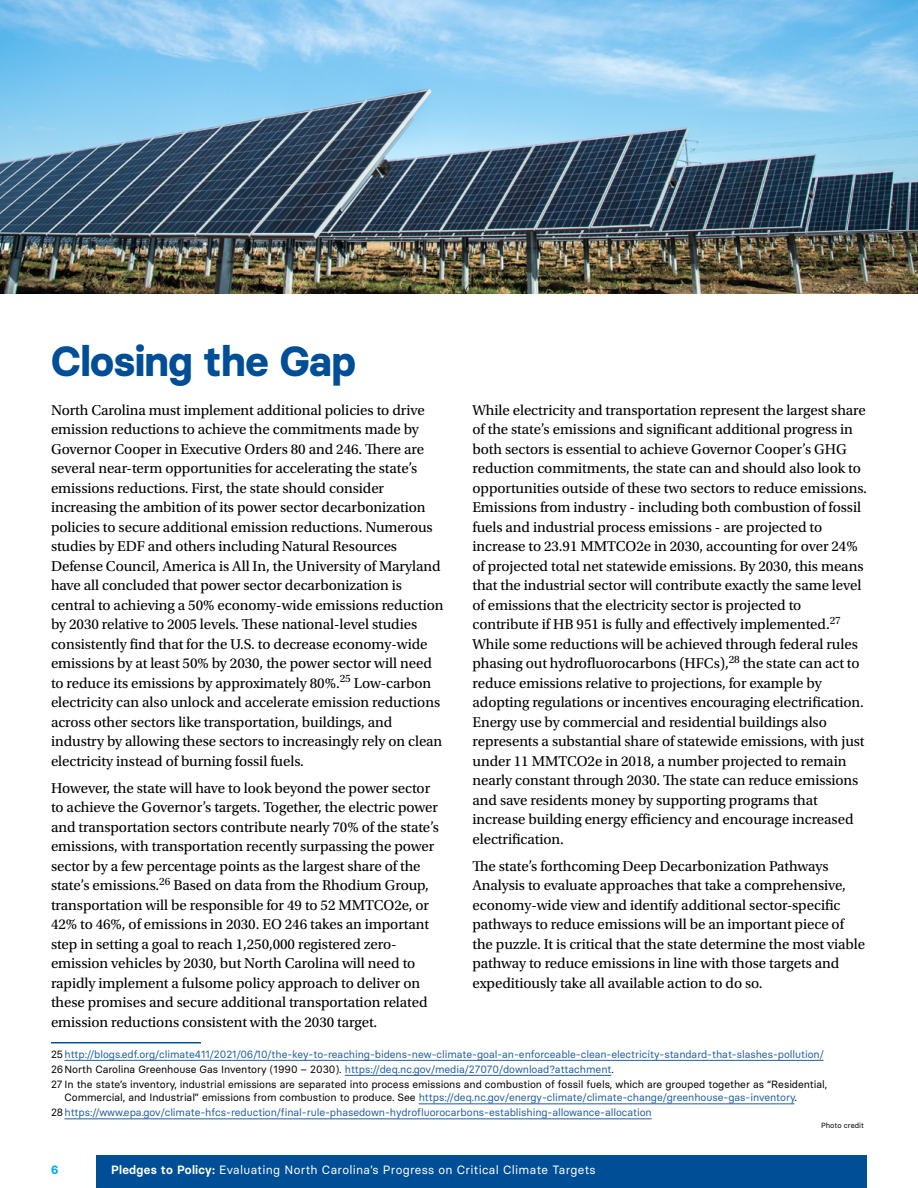
<style>
.page{position:relative;width:918px;height:1188px;background:#fff}
.page>*{position:absolute;margin:0;border:0;box-sizing:border-box;transform-origin:0 0}
.t1{font:700 42px "Basier Circle";letter-spacing:-.01em;color:#004e95}
.t2{font:15px/19.5px "Utopia Std";letter-spacing:-.005em;color:#000}
.t3{font:12px "Basier Circle";letter-spacing:.025em;color:#fff}
.t4{font:700 12px "Basier Circle";color:#00aeef}
.t5{font:10.5px/15px "Basier Circle";letter-spacing:-.005em;color:#215e9e}
.t6{font:7.5px "Basier Circle";color:#000}
.s1{color:#000}
.s2{font-weight:600}
</style>
<div class="page">
<hr style="left:51px;top:1042px;width:150px;height:1px;background:#004e95">
<hr style="left:64px;top:1060px;width:760px;height:1px;background:#215e9e">
<hr style="left:345px;top:1075px;width:266px;height:1px;background:#215e9e">
<hr style="left:419px;top:1104px;width:375px;height:1px;background:#215e9e">
<hr style="left:64px;top:1119px;width:588px;height:1px;background:#215e9e">
<img style="left:0;top:0;width:918px;height:294px">
<div style="left:96px;top:1156px;width:771px;height:32px;background:#004e95"></div>
<h1 class="t1" style="left:51px;top:335px;width:307px">Closing the Gap</h1>
<p class="t2" style="left:51px;top:400px;width:394px">North Carolina must implement additional policies to drive emission reductions to achieve the commitments made by Governor Cooper in Executive Orders 80 and 246. There are several near-term opportunities for accelerating the state’s emissions reductions. First, the state should consider increasing the ambition of its power sector decarbonization policies to secure additional emission reductions. Numerous studies by EDF and others including Natural Resources Defense Council, America is All In, the University of Maryland have all concluded that power sector decarbonization is central to achieving a 50% economy-wide emissions reduction by 2030 relative to 2005 levels. These national-level studies consistently find that for the U.S. to decrease economy-wide emissions by at least 50% by 2030, the power sector will need to reduce its emissions by approximately 80%.<sup>25</sup> Low-carbon electricity can also unlock and accelerate emission reductions across other sectors like transportation, buildings, and industry by allowing these sectors to increasingly rely on clean electricity instead of burning fossil fuels.</p>
<p class="t2" style="left:51px;top:778px;width:390px">However, the state will have to look beyond the power sector to achieve the Governor’s targets. Together, the electric power and transportation sectors contribute nearly 70% of the state’s emissions, with transportation recently surpassing the power sector by a few percentage points as the largest share of the state’s emissions.<sup>26</sup> Based on data from the Rhodium Group, transportation will be responsible for 49 to 52 MMTCO2e, or 42% to 46%, of emissions in 2030. EO 246 takes an important step in setting a goal to reach 1,250,000 registered zero&shy;emission vehicles by 2030, but North Carolina will need to rapidly implement a fulsome policy approach to deliver on these promises and secure additional transportation related emission reductions consistent with the 2030 target.</p>
<p class="t2" style="left:472px;top:400px;width:396px">While electricity and transportation represent the largest share of the state’s emissions and significant additional progress in both sectors is essential to achieve Governor Cooper’s GHG reduction commitments, the state can and should also look to opportunities outside of these two sectors to reduce emissions.<br>Emissions from industry - including both combustion of fossil fuels and industrial process emissions - are projected to increase to 23.91 MMTCO2e in 2030, accounting for over 24% of projected total net statewide emissions. By 2030, this means that the industrial sector will contribute exactly the same level of emissions that the electricity sector is projected to contribute if HB 951 is fully and effectively implemented.<sup>27<br></sup>While some reductions will be achieved through federal rules phasing out hydrofluorocarbons (HFCs),<sup>28</sup> the state can act to reduce emissions relative to projections, for example by adopting regulations or incentives encouraging electrification.<br>Energy use by commercial and residential buildings also represents a substantial share of statewide emissions, with just under 11 MMTCO2e in 2018, a number projected to remain nearly constant through 2030. The state can reduce emissions and save residents money by supporting programs that increase building energy efficiency and encourage increased electrification.</p>
<p class="t2" style="left:473px;top:856px;width:394px">The state’s forthcoming Deep Decarbonization Pathways Analysis to evaluate approaches that take a comprehensive, economy-wide view and identify additional sector-specific pathways to reduce emissions will be an important piece of the puzzle. It is critical that the state determine the most viable pathway to reduce emissions in line with those targets and expeditiously take all available action to do so.</p>
<p class="t5" style="left:51px;top:1046px;width:778px"><span class="s1">25</span>http://blogs.edf.org/climate411/2021/06/10/the-key-to-reaching-bidens-new-climate-goal-an-enforceable-clean-electricity-standard-that-slashes-pollution/<br><span class="s1">26North Carolina Greenhouse Gas Inventory (1990 – 2030).</span> https://deq.nc.gov/media/27070/download?attachment<span class="s1">.<br>27 In the state’s inventory, industrial emissions are separated into process emissions and combustion of fossil fuels, which are grouped together as “Residential,</span></p>
<p class="t5" style="left:51px;top:1090px;width:747px;text-indent:13px"><span class="s1">Commercial, and Industrial” emissions from combustion to produce. See</span> https://deq.nc.gov/energy-climate/climate-change/greenhouse-gas-inventory<span class="s1">.<br>28</span>https://www.epa.gov/climate-hfcs-reduction/final-rule-phasedown-hydrofluorocarbons-establishing-allowance-allocation</p>
<p class="t4" style="left:51px;top:1162px;width:9px">6</p>
<p class="t3" style="left:111px;top:1162px;width:486px"><span class="s2">Pledges to Policy:</span> Evaluating North Carolina’s Progress on Critical Climate Targets</p>
<p class="t6" style="left:821px;top:1120px;width:44px">Photo credit</p>
</div>
